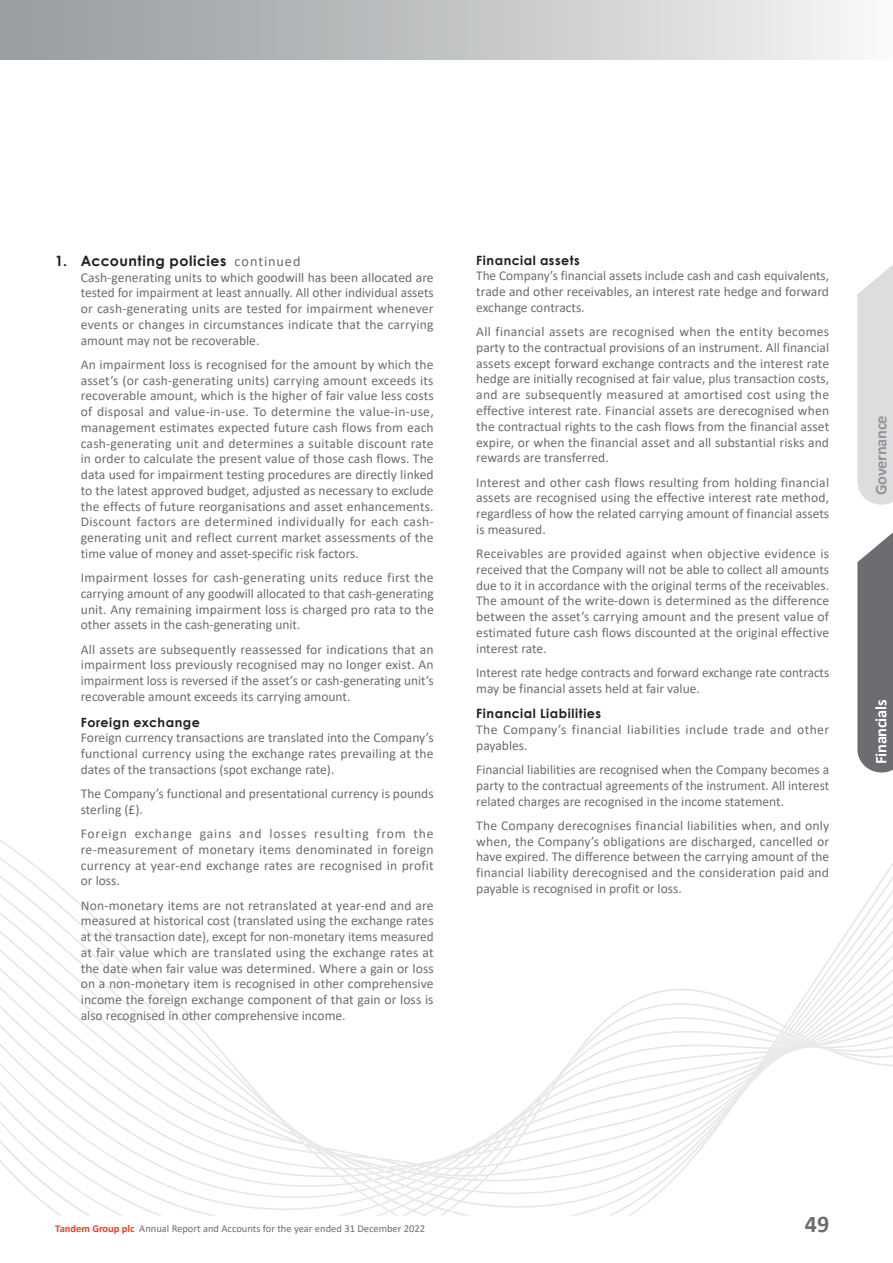
<style>
.page{position:relative;width:893px;height:1263px;background:#fff}
.page>*{position:absolute;margin:0;border:0;box-sizing:border-box;transform-origin:0 0}
.t1{font:700 24px "Calibri";color:#6c6d70}
.t2{font:700 16.5px "Calibri";letter-spacing:-.02em;color:#939598}
.t3{font:700 16.5px "Calibri";letter-spacing:-.02em;color:#fff}
.t4{font:700 14.25px "Century Gothic";letter-spacing:.035em;color:#231f20}
.t5{font:13.5px/15.8px "Calibri";color:#6c6d70;text-align:justify}
.t6{font:13.5px/15.8px "Calibri";letter-spacing:.03em;color:#6c6d70}
.t7{font:700 12.75px "Century Gothic";letter-spacing:.04em;color:#231f20}
.t8{font:10.5px "Calibri";color:#6c6d70}
.s1{font-family:"Calibri";font-weight:400;color:#6c6d70}
.s2{font-weight:700;color:#ef3e2a}
</style>
<div class="page">
<svg style="left:0;top:840px;width:893px;height:375px"></svg>
<svg style="left:857px;top:265px;width:36px;height:240px;background:#dfe0e2"></svg>
<svg style="left:857px;top:532px;width:36px;height:240px;background:#7a7b7e"></svg>
<div style="left:0;top:0;width:893px;height:59px;background:linear-gradient(to right,#94989a,#f4f4f5)"></div>
<p class="t4" style="left:55px;top:250px;width:247px">1. Accounting policies <span class="s1">continued</span></p>
<p class="t5" style="left:81px;top:269px;width:354px">Cash-generating units to which goodwill has been allocated are tested for impairment at least annually. All other individual assets or cash-generating units are tested for impairment whenever events or changes in circumstances indicate that the carrying amount may not be recoverable.</p>
<p class="t5" style="left:81px;top:356px;width:354px">An impairment loss is recognised for the amount by which the asset’s (or cash-generating units) carrying amount exceeds its recoverable amount, which is the higher of fair value less costs of disposal and value-in-use. To determine the value-in-use, management estimates expected future cash flows from each cash-generating unit and determines a suitable discount rate in order to calculate the present value of those cash flows. The data used for impairment testing procedures are directly linked to the latest approved budget, adjusted as necessary to exclude the effects of future reorganisations and asset enhancements.<br>Discount factors are determined individually for each cash&shy;generating unit and reflect current market assessments of the time value of money and asset-specific risk factors.</p>
<p class="t5" style="left:81px;top:569px;width:354px">Impairment losses for cash-generating units reduce first the carrying amount of any goodwill allocated to that cash-generating unit. Any remaining impairment loss is charged pro rata to the other assets in the cash-generating unit.</p>
<p class="t5" style="left:81px;top:641px;width:354px">All assets are subsequently reassessed for indications that an impairment loss previously recognised may no longer exist. An impairment loss is reversed if the asset’s or cash-generating unit’s recoverable amount exceeds its carrying amount.</p>
<p class="t7" style="left:81px;top:712px;width:121px">Foreign exchange</p>
<p class="t5" style="left:81px;top:730px;width:354px">Foreign currency transactions are translated into the Company’s functional currency using the exchange rates prevailing at the dates of the transactions (spot exchange rate).</p>
<p class="t5" style="left:81px;top:785px;width:354px">The Company’s functional and presentational currency is pounds sterling (£).</p>
<p class="t5" style="left:81px;top:825px;width:354px">Foreign exchange gains and losses resulting from the re-measurement of monetary items denominated in foreign currency at year-end exchange rates are recognised in profit or loss.</p>
<p class="t5" style="left:81px;top:897px;width:354px">Non-monetary items are not retranslated at year-end and are measured at historical cost (translated using the exchange rates at the transaction date), except for non-monetary items measured at fair value which are translated using the exchange rates at the date when fair value was determined. Where a gain or loss on a non-monetary item is recognised in other comprehensive income the foreign exchange component of that gain or loss is also recognised in other comprehensive income.</p>
<p class="t7" style="left:476px;top:250px;width:105px">Financial assets</p>
<p class="t5" style="left:476px;top:268px;width:354px">The Company’s financial assets include cash and cash equivalents, trade and other receivables, an interest rate hedge and forward exchange contracts.</p>
<p class="t5" style="left:476px;top:323px;width:354px">All financial assets are recognised when the entity becomes party to the contractual provisions of an instrument. All financial assets except forward exchange contracts and the interest rate hedge are initially recognised at fair value, plus transaction costs, and are subsequently measured at amortised cost using the effective interest rate. Financial assets are derecognised when the contractual rights to the cash flows from the financial asset expire, or when the financial asset and all substantial risks and rewards are transferred.</p>
<p class="t5" style="left:476px;top:474px;width:354px">Interest and other cash flows resulting from holding financial assets are recognised using the effective interest rate method, regardless of how the related carrying amount of financial assets is measured.</p>
<p class="t5" style="left:476px;top:545px;width:354px">Receivables are provided against when objective evidence is received that the Company will not be able to collect all amounts due to it in accordance with the original terms of the receivables.<br>The amount of the write-down is determined as the difference between the asset’s carrying amount and the present value of estimated future cash flows discounted at the original effective interest rate.</p>
<p class="t5" style="left:476px;top:664px;width:354px">Interest rate hedge contracts and forward exchange rate contracts may be financial assets held at fair value.</p>
<p class="t7" style="left:476px;top:704px;width:126px">Financial Liabilities</p>
<p class="t6" style="left:476px;top:721px;width:354px">The Company’s financial liabilities include trade and other payables.</p>
<p class="t5" style="left:476px;top:761px;width:354px">Financial liabilities are recognised when the Company becomes a party to the contractual agreements of the instrument. All interest related charges are recognised in the income statement.</p>
<p class="t5" style="left:476px;top:817px;width:354px">The Company derecognises financial liabilities when, and only when, the Company’s obligations are discharged, cancelled or have expired. The difference between the carrying amount of the financial liability derecognised and the consideration paid and payable is recognised in profit or loss.</p>
<p class="t2" style="left:869px;top:495px;width:81px;rotate:-90deg">Governance</p>
<p class="t3" style="left:869px;top:764px;width:66px;rotate:-90deg">Financials</p>
<p class="t8" style="left:55px;top:1221px;width:371px"><span class="s2">Tandem Group plc</span> Annual Report and Accounts for the year ended 31 December 2022</p>
<h1 class="t1" style="left:805px;top:1207px;width:26px">49</h1>
</div>
